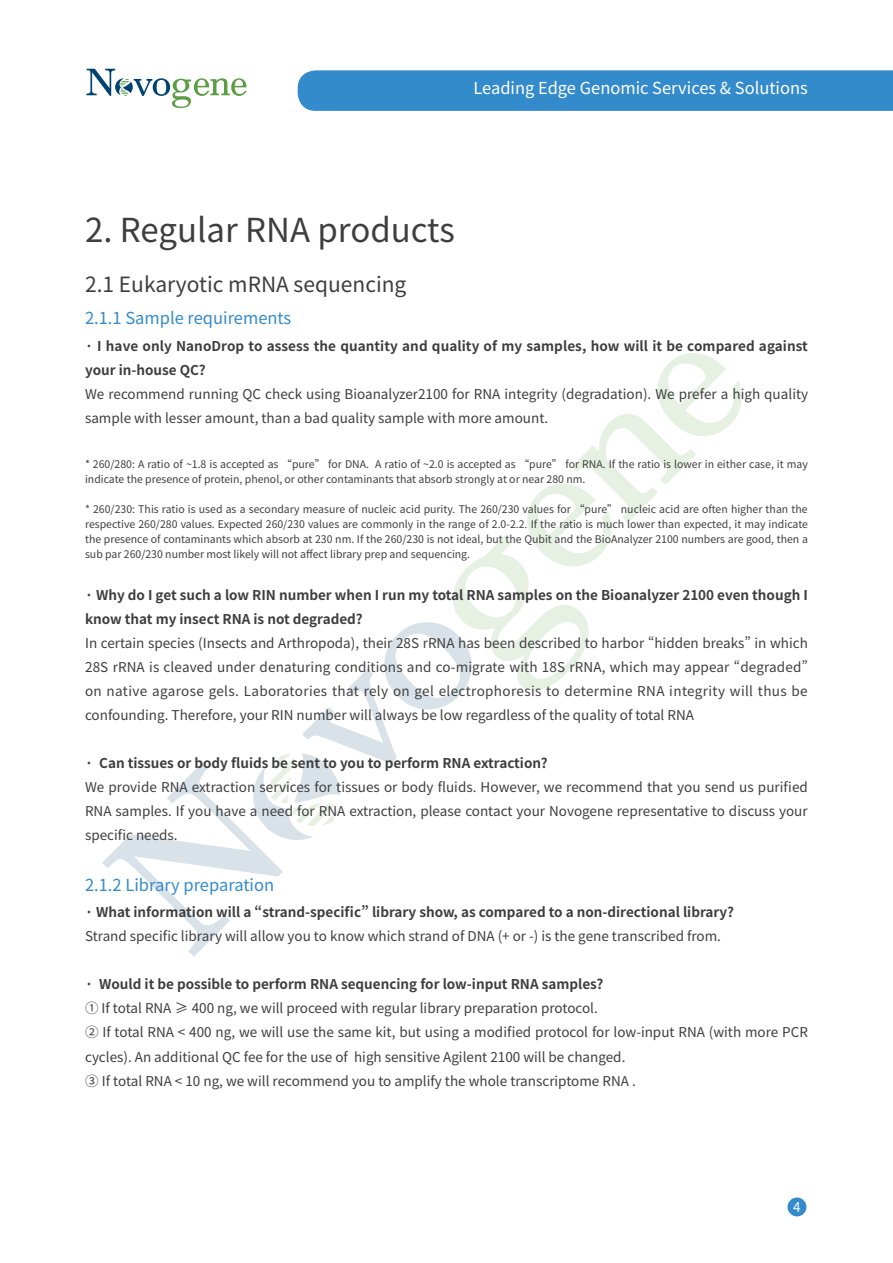
<style>
.page{position:relative;width:893px;height:1263px;background:#fff}
.page>*{position:absolute;margin:0;border:0;box-sizing:border-box;transform-origin:0 0}
.t1{font:33px "Source Han Sans SC";color:#3e3e3f}
.t2{font:21px "Source Han Sans SC";color:#3e3e3f}
.t3{font:16.5px "Source Han Sans SC";color:#348bcb}
.t4{font:16.5px "Source Han Sans SC";color:#fff}
.t5{font:13.5px/24px "Source Han Sans SC";color:#3e3e3f}
.t6{font:700 13.5px/24px "Source Han Sans SC";color:#3e3e3f}
.t7{font:13.5px "Source Han Sans SC";color:#fff}
.t8{font:10.5px/15px "Source Han Sans SC";color:#3e3e3f}
</style>
<div class="page">
<div style="left:787px;top:1197px;width:19px;height:19px;background:#348bcb;border-radius:50%"></div>
<svg style="left:86px;top:69px;width:161px;height:39px"></svg>
<svg style="left:102px;top:353px;width:640px;height:604px"></svg>
<div style="left:298px;top:70px;width:595px;height:41px;background:#348bcb"></div>
<p class="t4" style="left:473px;top:79px;width:336px">Leading Edge Genomic Services &amp; Solutions</p>
<h1 class="t1" style="left:85px;top:211px;width:371px">2. Regular RNA products</h1>
<h2 class="t2" style="left:85px;top:272px;width:323px">2.1 Eukaryotic mRNA sequencing</h2>
<p class="t3" style="left:85px;top:309px;width:208px">2.1.1 Sample requirements</p>
<p class="t6" style="left:85px;top:334px;width:724px">· I have only NanoDrop to assess the quantity and quality of my samples, how will it be compared against your in-house QC?</p>
<p class="t5" style="left:85px;top:382px;width:725px">We recommend running QC check using Bioanalyzer2100 for RNA integrity (degradation). We prefer a high quality sample with lesser amount, than a bad quality sample with more amount.</p>
<p class="t8" style="left:85px;top:457px;width:724px">* 260/280: A ratio of ~1.8 is accepted as “pure” for DNA. A ratio of ~2.0 is accepted as “pure” for RNA. If the ratio is lower in either case, it may indicate the presence of protein, phenol, or other contaminants that absorb strongly at or near 280 nm.</p>
<p class="t8" style="left:85px;top:502px;width:724px;text-align:justify">* 260/230: This ratio is used as a secondary measure of nucleic acid purity. The 260/230 values for “pure” nucleic acid are often higher than the respective 260/280 values. Expected 260/230 values are commonly in the range of 2.0-2.2. If the ratio is much lower than expected, it may indicate the presence of contaminants which absorb at 230 nm. If the 260/230 is not ideal, but the Qubit and the BioAnalyzer 2100 numbers are good, then a sub par 260/230 number most likely will not affect library prep and sequencing.</p>
<p class="t6" style="left:85px;top:583px;width:724px">· Why do I get such a low RIN number when I run my total RNA samples on the Bioanalyzer 2100 even though I know that my insect RNA is not degraded?</p>
<p class="t5" style="left:85px;top:631px;width:724px;text-align:justify">In certain species (Insects and Arthropoda), their 28S rRNA has been described to harbor “hidden breaks” in which 28S rRNA is cleaved under denaturing conditions and co-migrate with 18S rRNA, which may appear “degraded” on native agarose gels. Laboratories that rely on gel electrophoresis to determine RNA integrity will thus be confounding. Therefore, your RIN number will always be low regardless of the quality of total RNA</p>
<p class="t6" style="left:85px;top:751px;width:464px">· Can tissues or body fluids be sent to you to perform RNA extraction?</p>
<p class="t5" style="left:85px;top:775px;width:724px;text-align:justify">We provide RNA extraction services for tissues or body fluids. However, we recommend that you send us purified RNA samples. If you have a need for RNA extraction, please contact your Novogene representative to discuss your specific needs.</p>
<p class="t3" style="left:85px;top:875px;width:191px">2.1.2 Library preparation</p>
<p class="t6" style="left:85px;top:901px;width:651px">· What information will a “strand-specific” library show, as compared to a non-directional library?</p>
<p class="t5" style="left:85px;top:925px;width:637px">Strand specific library will allow you to know which strand of DNA (+ or -) is the gene transcribed from.</p>
<p class="t6" style="left:85px;top:973px;width:520px">· Would it be possible to perform RNA sequencing for low-input RNA samples?</p>
<p class="t5" style="left:85px;top:997px;width:724px">① If total RNA ≥ 400 ng, we will proceed with regular library preparation protocol.<br>② If total RNA &lt; 400 ng, we will use the same kit, but using a modified protocol for low-input RNA (with more PCR cycles). An additional QC fee for the use of high sensitive Agilent 2100 will be changed.<br>③ If total RNA &lt; 10 ng, we will recommend you to amplify the whole transcriptome RNA .</p>
<p class="t7" style="left:793px;top:1199px;width:9px">4</p>
</div>
